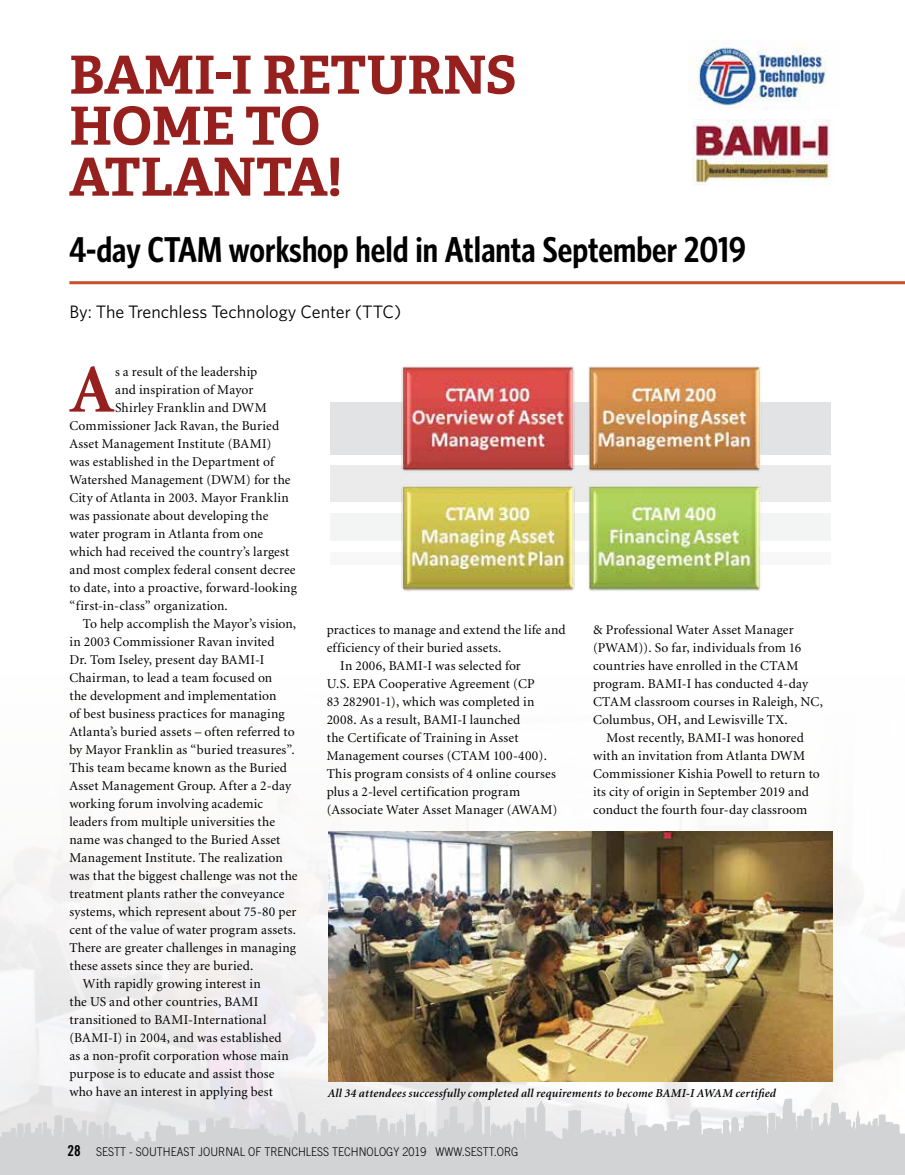
<style>
.page{position:relative;width:905px;height:1175px;background:#fff}
.page>*{position:absolute;margin:0;border:0;box-sizing:border-box;transform-origin:0 0}
.t1{font:700 68.85px "Minion";color:#95201e}
.t2{font:700 52.5px/51px "Adelle";letter-spacing:-.005em;color:#95201e}
.t3{font:600 36px "Whitney Condensed";color:#000}
.t4{font:18px "Whitney";color:#000}
.t5{font:13.5px/18px "Minion";letter-spacing:.01em;color:#000}
.t6{font:italic 600 12px "Minion";letter-spacing:.02em;color:#000}
.t7{font:300 12px "Trade Gothic";color:#000;scale:.9 1}
.s1{font-family:"Trade Gothic Bold Cond Twenty";font-weight:400;font-size:15px}
</style>
<div class="page">
<img style="left:0;top:823px;width:904px;height:274px">
<div style="left:0;top:1147px;width:904px;height:27px;background:#d1d3d4"></div>
<svg style="left:0;top:1097px;width:904px;height:50px"></svg>
<hr style="left:69px;top:281px;width:835px;height:3px;background:#c75028">
<img style="left:688px;top:40px;width:139px;height:69px">
<img style="left:692px;top:119px;width:139px;height:66px">
<img style="left:328px;top:831px;width:504px;height:251px">
<div style="left:330px;top:402px;width:500px;height:53px;background:#e2e3e4"></div>
<div style="left:330px;top:465px;width:500px;height:36px;background:#ebebec"></div>
<div style="left:330px;top:513px;width:500px;height:27px;background:#f3f4f4"></div>
<div style="left:330px;top:552px;width:500px;height:13px;background:#f8f8f8"></div>
<img style="left:392px;top:366px;width:377px;height:226px">
<h2 class="t2" style="left:69px;top:50px;width:449px">BAMI-I RETURNS<br>HOME TO<br>ATLANTA!</h2>
<h3 class="t3" style="left:69px;top:229px;width:678px">4-day CTAM workshop held in Atlanta September 2019</h3>
<h3 class="t4" style="left:69px;top:301px;width:333px">By: The Trenchless Technology Center (TTC)</h3>
<h1 class="t1" style="left:69px;top:354px;width:46px">A</h1>
<p class="t5" style="left:115px;top:363px;width:144px">s a result of the leadership</p>
<p class="t5" style="left:115px;top:381px;width:140px">and inspiration of Mayor</p>
<p class="t5" style="left:115px;top:399px;width:153px">Shirley Franklin and DWM</p>
<p class="t5" style="left:69px;top:417px;width:211px">Commissioner Jack Ravan, the Buried</p>
<p class="t5" style="left:69px;top:435px;width:204px">Asset Management Institute (BAMI)</p>
<p class="t5" style="left:69px;top:453px;width:206px">was established in the Department of</p>
<p class="t5" style="left:69px;top:471px;width:223px">Watershed Management (DWM) for the</p>
<p class="t5" style="left:69px;top:489px;width:221px">City of Atlanta in 2003. Mayor Franklin</p>
<p class="t5" style="left:69px;top:507px;width:201px">was passionate about developing the</p>
<p class="t5" style="left:69px;top:525px;width:195px">water program in Atlanta from one</p>
<p class="t5" style="left:69px;top:543px;width:221px">which had received the country’s largest</p>
<p class="t5" style="left:69px;top:561px;width:228px">and most complex federal consent decree</p>
<p class="t5" style="left:69px;top:579px;width:229px">to date, into a proactive, forward-looking</p>
<p class="t5" style="left:69px;top:597px;width:160px">“first-in-class” organization.</p>
<p class="t5" style="left:83px;top:615px;width:215px">To help accomplish the Mayor’s vision,</p>
<p class="t5" style="left:69px;top:633px;width:207px">in 2003 Commissioner Ravan invited</p>
<p class="t5" style="left:69px;top:651px;width:196px">Dr. Tom Iseley, present day BAMI-I</p>
<p class="t5" style="left:69px;top:669px;width:204px">Chairman, to lead a team focused on</p>
<p class="t5" style="left:69px;top:687px;width:208px">the development and implementation</p>
<p class="t5" style="left:69px;top:705px;width:217px">of best business practices for managing</p>
<p class="t5" style="left:69px;top:723px;width:227px">Atlanta’s buried assets – often referred to</p>
<p class="t5" style="left:69px;top:741px;width:227px">by Mayor Franklin as “buried treasures”.</p>
<p class="t5" style="left:69px;top:759px;width:219px">This team became known as the Buried</p>
<p class="t5" style="left:69px;top:777px;width:223px">Asset Management Group. After a 2-day</p>
<p class="t5" style="left:69px;top:795px;width:195px">working forum involving academic</p>
<p class="t5" style="left:69px;top:813px;width:207px">leaders from multiple universities the</p>
<p class="t5" style="left:69px;top:831px;width:213px">name was changed to the Buried Asset</p>
<p class="t5" style="left:69px;top:849px;width:215px">Management Institute. The realization</p>
<p class="t5" style="left:69px;top:867px;width:230px">was that the biggest challenge was not the</p>
<p class="t5" style="left:69px;top:885px;width:217px">treatment plants rather the conveyance</p>
<p class="t5" style="left:69px;top:903px;width:229px">systems, which represent about 75-80 per</p>
<p class="t5" style="left:69px;top:921px;width:228px">cent of the value of water program assets.</p>
<p class="t5" style="left:69px;top:938px;width:228px">There are greater challenges in managing</p>
<p class="t5" style="left:69px;top:956px;width:185px">these assets since they are buried.</p>
<p class="t5" style="left:83px;top:974px;width:179px">With rapidly growing interest in</p>
<p class="t5" style="left:69px;top:992px;width:191px">the US and other countries, BAMI</p>
<p class="t5" style="left:69px;top:1010px;width:198px">transitioned to BAMI-International</p>
<p class="t5" style="left:69px;top:1028px;width:214px">(BAMI-I) in 2004, and was established</p>
<p class="t5" style="left:69px;top:1046px;width:221px">as a non-profit corporation whose main</p>
<p class="t5" style="left:69px;top:1064px;width:207px">purpose is to educate and assist those</p>
<p class="t5" style="left:69px;top:1082px;width:205px">who have an interest in applying best</p>
<p class="t5" style="left:327px;top:621px;width:240px">practices to manage and extend the life and</p>
<p class="t5" style="left:327px;top:639px;width:176px">efficiency of their buried assets.</p>
<p class="t5" style="left:340px;top:657px;width:182px">In 2006, BAMI-I was selected for</p>
<p class="t5" style="left:327px;top:675px;width:209px">U.S. EPA Cooperative Agreement (CP</p>
<p class="t5" style="left:327px;top:693px;width:209px">83 282901-1), which was completed in</p>
<p class="t5" style="left:327px;top:711px;width:195px">2008. As a result, BAMI-I launched</p>
<p class="t5" style="left:327px;top:729px;width:193px">the Certificate of Training in Asset</p>
<p class="t5" style="left:327px;top:747px;width:222px">Management courses (CTAM 100-400).</p>
<p class="t5" style="left:327px;top:765px;width:231px">This program consists of 4 online courses</p>
<p class="t5" style="left:327px;top:783px;width:195px">plus a 2-level certification program</p>
<p class="t5" style="left:327px;top:801px;width:232px">(Associate Water Asset Manager (AWAM)</p>
<p class="t5" style="left:593px;top:621px;width:231px">&amp; Professional Water Asset Manager (PWAM)). So far, individuals from 16 countries have enrolled in the CTAM program. BAMI-I has conducted 4-day CTAM classroom courses in Raleigh, NC, Columbus, OH, and Lewisville TX.</p>
<p class="t5" style="left:593px;top:729px;width:228px;text-indent:14px">Most recently, BAMI-I was honored with an invitation from Atlanta DWM Commissioner Kishia Powell to return to its city of origin in September 2019 and conduct the fourth four-day classroom</p>
<p class="t6" style="left:328px;top:1087px;width:450px">All 34 attendees successfully completed all requirements to become BAMI-I AWAM certified</p>
<p class="t7" style="left:67px;top:1144px;width:502px"><span class="s1">28</span> SESTT - SOUTHEAST JOURNAL OF TRENCHLESS TECHNOLOGY 2019 WWW.SESTT.ORG</p>
</div>
